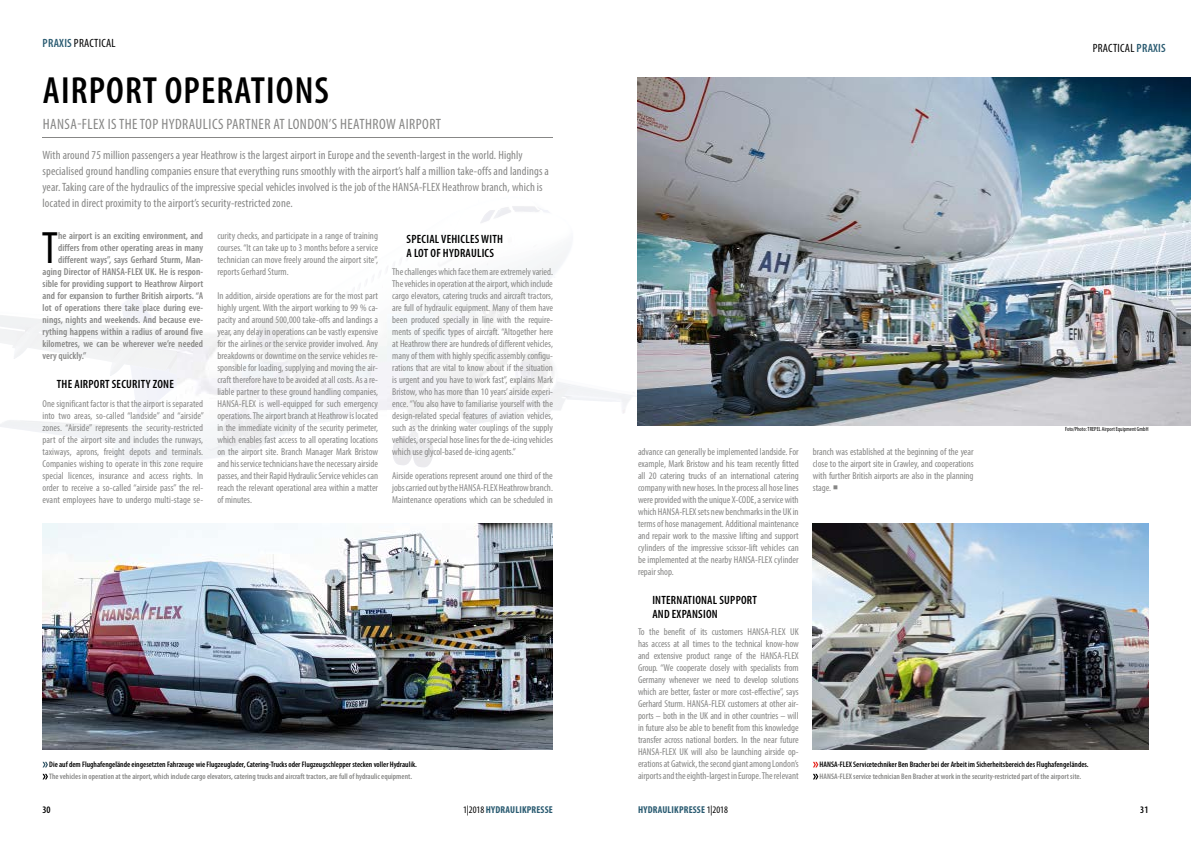
<style>
.page{position:relative;width:1191px;height:842px;background:#fff}
.page>*{position:absolute;margin:0;border:0;box-sizing:border-box;transform-origin:0 0}
.t1{font:condensed 45.6px "Myriad Pro";color:#000}
.t2{font:600 condensed 38px "Myriad Pro";letter-spacing:.03em;color:#000}
.t3{font:condensed 15px "Myriad Pro";letter-spacing:.03em;color:#878786}
.t4{font:condensed 12px/16px "Myriad Pro";letter-spacing:.01em;color:#878786}
.t5{font:600 condensed 12px/14.4px "Myriad Pro";letter-spacing:.02em;color:#000}
.t6{font:condensed 12px "Myriad Pro";letter-spacing:.02em;color:#000}
.t7{font:condensed 10px/12px "Myriad Pro";color:#878786;text-align:justify}
.t8{font:600 condensed 10px "Myriad Pro";letter-spacing:.005em;color:#878786}
.t9{font:700 condensed 10px "Myriad Pro";letter-spacing:.02em;color:#2a5b71}
.t10{font:600 condensed 10px "Myriad Pro";color:#000}
.t11{font:600 condensed 8px "Myriad Pro";color:#878786}
.t12{font:600 condensed 8px "Myriad Pro";color:#000}
.t13{font:condensed 6px "Myriad Pro";color:#000}
.s1{font-weight:600;color:#2a5b71}
.s2{font-weight:400;color:#000}
</style>
<div class="page">
<img style="left:0;top:107px;width:711px;height:447px">
<svg style="left:43px;top:762px;width:5px;height:5px"></svg>
<svg style="left:43px;top:774px;width:5px;height:5px"></svg>
<hr style="left:43px;top:137px;width:510px;height:1px;background:#878786">
<img style="left:43px;top:523px;width:510px;height:226px">
<img style="left:638px;top:77px;width:553px;height:348px">
<img style="left:813px;top:523px;width:335px;height:226px">
<svg style="left:813px;top:762px;width:5px;height:5px"></svg>
<svg style="left:813px;top:774px;width:5px;height:5px"></svg>
<p class="t6" style="left:43px;top:36px;width:75px"><span class="s1">PRAXIS</span> PRACTICAL</p>
<h2 class="t2" style="left:43px;top:67px;width:287px">AIRPORT OPERATIONS</h2>
<h3 class="t3" style="left:43px;top:115px;width:400px">HANSA-FLEX IS THE TOP HYDRAULICS PARTNER AT LONDON’S HEATHROW AIRPORT</h3>
<p class="t4" style="left:43px;top:146px;width:508px">With around 75 million passengers a year Heathrow is the largest airport in Europe and the seventh-largest in the world. Highly specialised ground handling companies ensure that everything runs smoothly with the airport’s half a million take-offs and landings a year. Taking care of the hydraulics of the impressive special vehicles involved is the job of the HANSA-FLEX Heathrow branch, which is located in direct proximity to the airport’s security-restricted zone.</p>
<h1 class="t1" style="left:42px;top:221px;width:18px">T</h1>
<p class="t8" style="left:58px;top:230px;width:147px">he airport is an exciting environment, and</p>
<p class="t8" style="left:58px;top:242px;width:146px">differs from other operating areas in many</p>
<p class="t8" style="left:58px;top:254px;width:146px">different ways”, says Gerhard Sturm, Man-</p>
<p class="t8" style="left:43px;top:266px;width:162px">aging Director of HANSA-FLEX UK. He is respon-</p>
<p class="t8" style="left:43px;top:278px;width:162px">sible for providing support to Heathrow Airport</p>
<p class="t8" style="left:43px;top:290px;width:162px">and for expansion to further British airports. “A</p>
<p class="t8" style="left:43px;top:302px;width:162px">lot of operations there take place during eve-</p>
<p class="t8" style="left:43px;top:314px;width:162px">nings, nights and weekends. And because eve-</p>
<p class="t8" style="left:43px;top:326px;width:162px">rything happens within a radius of around five</p>
<p class="t8" style="left:43px;top:338px;width:162px">kilometres, we can be wherever we’re needed</p>
<p class="t8" style="left:43px;top:350px;width:45px">very quickly.”</p>
<p class="t5" style="left:57px;top:377px;width:119px">THE AIRPORT SECURITY ZONE</p>
<p class="t7" style="left:43px;top:398px;width:163px">One significant factor is that the airport is separated into two areas, so-called “landside” and “airside” zones. “Airside” represents the security-restricted part of the airport site and includes the runways, taxiways, aprons, freight depots and terminals.<br>Companies wishing to operate in this zone require special licences, insurance and access rights. In order to receive a so-called “airside pass” the rel&shy;evant employees have to undergo multi-stage se-</p>
<p class="t7" style="left:217px;top:230px;width:162px">curity checks, and participate in a range of training courses. “It can take up to 3 months before a service technician can move freely around the airport site”, reports Gerhard Sturm.</p>
<p class="t7" style="left:217px;top:290px;width:162px">In addition, airside operations are for the most part highly urgent. With the airport working to 99 % ca&shy;pacity and around 500,000 take-offs and landings a year, any delay in operations can be vastly expensive for the airlines or the service provider involved. Any breakdowns or downtime on the service vehicles re&shy;sponsible for loading, supplying and moving the air&shy;craft therefore have to be avoided at all costs. As a re&shy;liable partner to these ground handling companies, HANSA-FLEX is well-equipped for such emergency operations. The airport branch at Heathrow is located in the immediate vicinity of the security perimeter, which enables fast access to all operating locations on the airport site. Branch Manager Mark Bristow and his service technicians have the necessary airside passes, and their Rapid Hydraulic Service vehicles can reach the relevant operational area within a matter of minutes.</p>
<p class="t5" style="left:406px;top:231px;width:98px">SPECIAL VEHICLES WITH<br>A LOT OF HYDRAULICS</p>
<p class="t7" style="left:392px;top:266px;width:162px">The challenges which face them are extremely varied.<br>The vehicles in operation at the airport, which include cargo elevators, catering trucks and aircraft tractors, are full of hydraulic equipment. Many of them have been produced specially in line with the require&shy;ments of specific types of aircraft. “Altogether here at Heathrow there are hundreds of different vehicles, many of them with highly specific assembly configu&shy;rations that are vital to know about if the situation is urgent and you have to work fast”, explains Mark Bristow, who has more than 10 years’ airside experi&shy;ence. “You also have to familiarise yourself with the design-related special features of aviation vehicles, such as the drinking water couplings of the supply vehicles, or special hose lines for the de-icing vehicles which use glycol-based de-icing agents.”</p>
<p class="t7" style="left:392px;top:470px;width:162px">Airside operations represent around one third of the jobs carried out by the HANSA-FLEX Heathrow branch.<br>Maintenance operations which can be scheduled in</p>
<p class="t12" style="left:49px;top:760px;width:369px">Die auf dem Flughafengelände eingesetzten Fahrzeuge wie Flugzeuglader, Catering-Trucks oder Flugzeugschlepper stecken voller Hydraulik.</p>
<p class="t11" style="left:49px;top:772px;width:364px">The vehicles in operation at the airport, which include cargo elevators, catering trucks and aircraft tractors, are full of hydraulic equipment.</p>
<p class="t10" style="left:43px;top:803px;width:10px">30</p>
<p class="t9" style="left:463px;top:803px;width:91px"><span class="s2">1|2018</span> HYDRAULIKPRESSE</p>
<p class="t6" style="left:1092px;top:41px;width:75px">PRACTICAL <span class="s1">PRAXIS</span></p>
<p class="t7" style="left:638px;top:446px;width:162px">advance can generally be implemented landside. For example, Mark Bristow and his team recently fitted all 20 catering trucks of an international catering company with new hoses. In the process all hose lines were provided with the unique X-CODE, a service with which HANSA-FLEX sets new benchmarks in the UK in terms of hose management. Additional maintenance and repair work to the massive lifting and support cylinders of the impressive scissor-lift vehicles can be implemented at the nearby HANSA-FLEX cylinder repair shop.</p>
<p class="t5" style="left:652px;top:593px;width:106px">INTERNATIONAL SUPPORT<br>AND EXPANSION</p>
<p class="t7" style="left:638px;top:626px;width:162px">To the benefit of its customers HANSA-FLEX UK has access at all times to the technical know-how and extensive product range of the HANSA-FLEX Group. “We cooperate closely with specialists from Germany whenever we need to develop solutions which are better, faster or more cost-effective”, says Gerhard Sturm. HANSA-FLEX customers at other air&shy;ports – both in the UK and in other countries – will in future also be able to benefit from this knowledge transfer across national borders. In the near future HANSA-FLEX UK will also be launching airside op&shy;erations at Gatwick, the second giant among London’s airports and the eighth-largest in Europe. The relevant</p>
<p class="t9" style="left:638px;top:803px;width:91px">HYDRAULIKPRESSE<span class="s2">1|2018</span></p>
<p class="t7" style="left:813px;top:446px;width:162px">branch was established at the beginning of the year close to the airport site in Crawley, and cooperations with further British airports are also in the planning stage. ○</p>
<p class="t13" style="left:1065px;top:426px;width:85px">Foto/Photo: TREPEL Airport Equipment GmbH</p>
<p class="t12" style="left:819px;top:760px;width:270px">HANSA-FLEX Servicetechniker Ben Bracher bei der Arbeit im Sicherheitsbereich des Flughafengeländes.</p>
<p class="t11" style="left:819px;top:772px;width:263px">HANSA-FLEX service technician Ben Bracher at work in the security-restricted part of the airport site.</p>
<p class="t10" style="left:1140px;top:803px;width:10px">31</p>
</div>
